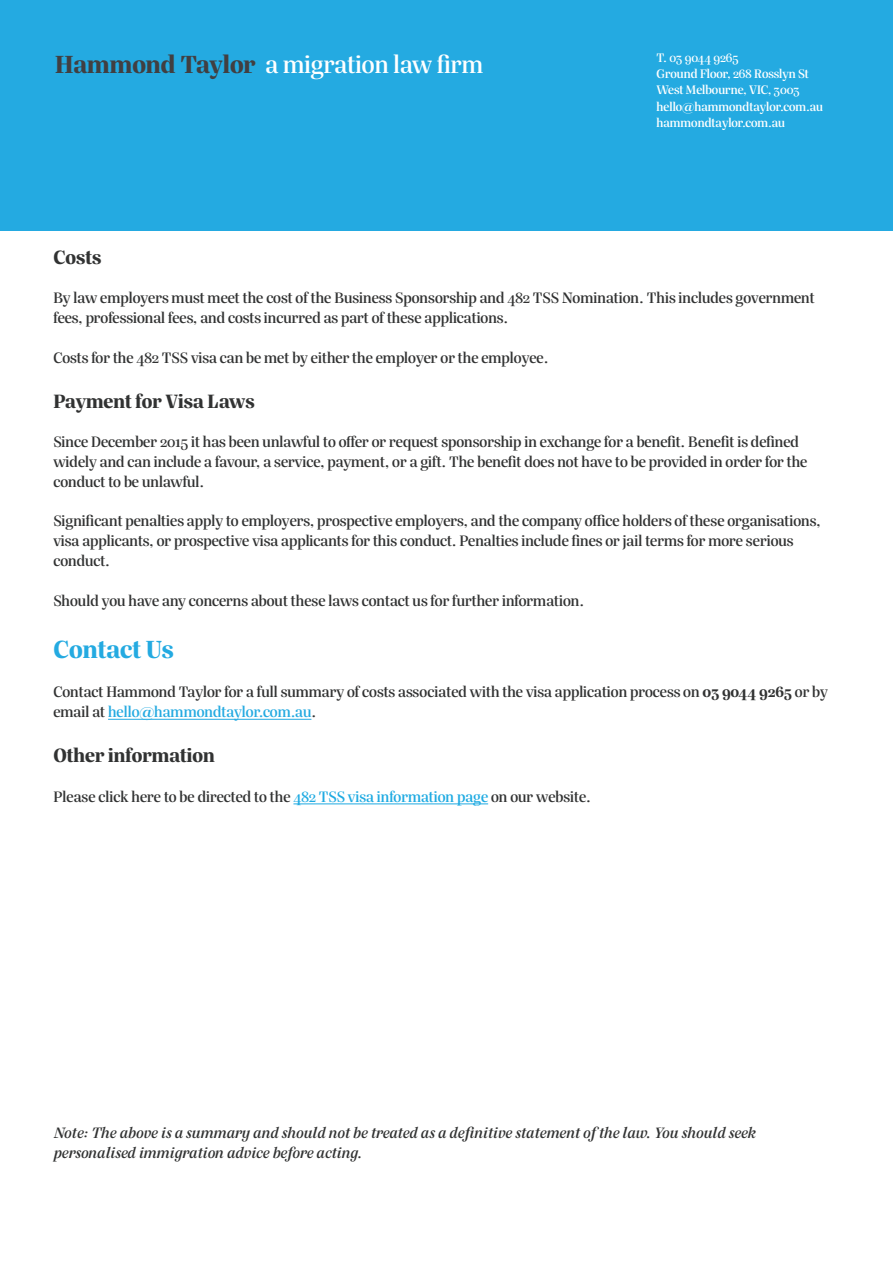
<style>
.page{position:relative;width:893px;height:1263px;background:#fff}
.page>*{position:absolute;margin:0;border:0;box-sizing:border-box;transform-origin:0 0}
.t1{font:500 27px "Silva Display";color:#fff}
.t2{font:700 27px "Silva Display";color:#24aae1}
.t3{font:700 21px "Silva Display";color:#313232}
.t4{font:500 16.5px/19.8px "Silva Display";color:#313232}
.t5{font:italic 500 16.5px/19.8px "Silva Display";color:#313232}
.t6{font:500 13.5px/16.2px "Silva Display";color:#fff}
.s1{font-weight:700;color:#413f41}
.s2{font-weight:700}
.s3{color:#24aae1}
.s4{color:#1eaae2}
</style>
<div class="page">
<hr style="left:108px;top:719px;width:203px;height:1px;background:#24aae1">
<hr style="left:293px;top:803px;width:195px;height:1px;background:#1eaae2">
<div style="left:0;top:0;width:893px;height:230px;background:#24aae1"></div>
<h1 class="t1" style="left:55px;top:47px;width:429px"><span class="s1">Hammond Taylor</span> a migration law firm</h1>
<p class="t6" style="left:657px;top:49px;width:168px">T. 03 9044 9265<br>Ground Floor, 268 Rosslyn St<br>West Melbourne, VIC, 3003 hello@hammondtaylor.com.au hammondtaylor.com.au</p>
<p class="t3" style="left:53px;top:243px;width:49px">Costs</p>
<p class="t4" style="left:53px;top:288px;width:763px">By law employers must meet the cost of the Business Sponsorship and 482 TSS Nomination. This includes government fees, professional fees, and costs incurred as part of these applications.</p>
<p class="t4" style="left:53px;top:347px;width:497px">Costs for the 482 TSS visa can be met by either the employer or the employee.</p>
<p class="t3" style="left:53px;top:387px;width:203px">Payment for Visa Laws</p>
<p class="t4" style="left:53px;top:432px;width:755px">Since December 2015 it has been unlawful to offer or request sponsorship in exchange for a benefit. Benefit is defined widely and can include a favour, a service, payment, or a gift. The benefit does not have to be provided in order for the conduct to be unlawful.</p>
<p class="t4" style="left:53px;top:511px;width:769px">Significant penalties apply to employers, prospective employers, and the company office holders of these organisations, visa applicants, or prospective visa applicants for this conduct. Penalties include fines or jail terms for more serious conduct.</p>
<p class="t4" style="left:53px;top:590px;width:532px">Should you have any concerns about these laws contact us for further information.</p>
<h1 class="t2" style="left:53px;top:632px;width:122px">Contact Us</h1>
<p class="t4" style="left:53px;top:682px;width:776px">Contact Hammond Taylor for a full summary of costs associated with the visa application process on <span class="s2">03 9044 9265</span> or by email at <span class="s3">hello@hammondtaylor.com.au</span>.</p>
<p class="t3" style="left:53px;top:742px;width:163px">Other information</p>
<p class="t4" style="left:53px;top:786px;width:539px">Please click here to be directed to the <span class="s4">482 TSS visa information page</span> on our website.</p>
<p class="t5" style="left:53px;top:1123px;width:703px">Note: The above is a summary and should not be treated as a definitive statement of the law. You should seek personalised immigration advice before acting.</p>
</div>
